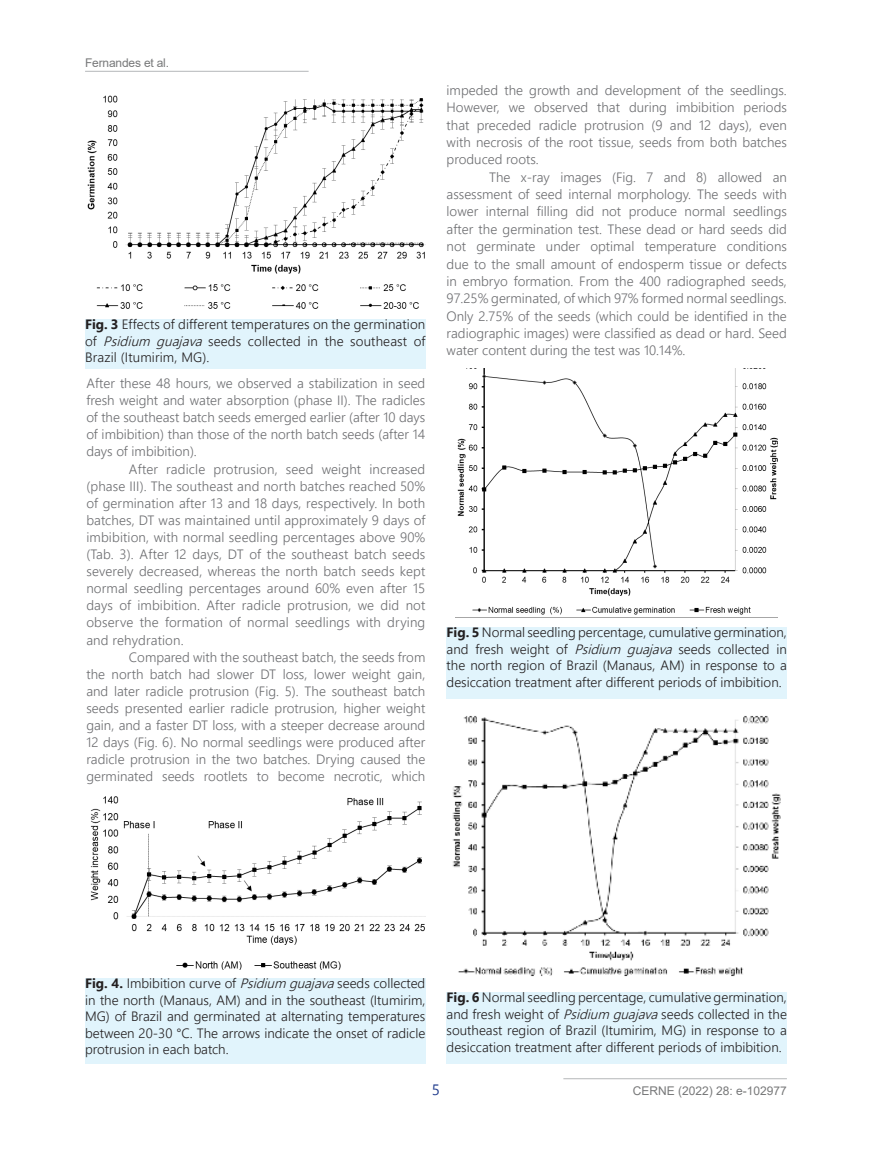
<style>
.page{position:relative;width:872px;height:1149px;background:#fff}
.page>*{position:absolute;margin:0;border:0;box-sizing:border-box;transform-origin:0 0}
.t1{font:15px "Nirmala UI";color:#25408f}
.Corpo_de_Texto{font:300 13.5px/17.1px "Nirmala UI";color:#6c6d70;text-align:justify}
.TítuloFigura{font:300 13.5px/16.5px "Nirmala UI";color:#231f20;text-align:justify}
.TituloTabela{font:300 13.5px/16.5px "Nirmala UI";letter-spacing:.01em;color:#231f20;text-align:justify}
.t2{font:12px "Arial";color:#78797a}
.s1{font-weight:700}
.s2{font-style:italic}
</style>
<div class="page">
<hr style="left:563px;top:1077px;width:224px;height:1px;background:#bdbfc1">
<hr style="left:85px;top:71px;width:223px;height:1px;background:#bdbfc1">
<div style="left:85px;top:319px;width:340px;height:50px;background:#e1f4fc"></div>
<img style="left:87px;top:95px;width:338px;height:214px">
<div style="left:85px;top:978px;width:340px;height:85px;background:#e1f4fc"></div>
<img style="left:90px;top:796px;width:335px;height:173px">
<div style="left:446px;top:627px;width:341px;height:72px;background:#e1f4fc"></div>
<div style="left:446px;top:991px;width:341px;height:72px;background:#e1f4fc"></div>
<img style="left:452px;top:715px;width:329px;height:262px">
<img style="left:457px;top:369px;width:321px;height:246px">
<p class="t2" style="left:85px;top:54px;width:86px">Fernandes et al.</p>
<p class="TituloTabela" style="left:85px;top:315px;width:342px"><span class="s1">Fig. 3</span> Effects of different temperatures on the germination of <span class="s2">Psidium guajava</span> seeds collected in the southeast of Brazil (Itumirim, MG).</p>
<p class="Corpo_de_Texto" style="left:86px;top:374px;width:340px">After these 48 hours, we observed a stabilization in seed fresh weight and water absorption (phase II). The radicles of the southeast batch seeds emerged earlier (after 10 days of imbibition) than those of the north batch seeds (after 14 days of imbibition).</p>
<p class="Corpo_de_Texto" style="left:86px;top:459px;width:340px;text-indent:43px">After radicle protrusion, seed weight increased (phase III). The southeast and north batches reached 50% of germination after 13 and 18 days, respectively. In both batches, DT was maintained until approximately 9 days of imbibition, with normal seedling percentages above 90% (Tab. 3). After 12 days, DT of the southeast batch seeds severely decreased, whereas the north batch seeds kept normal seedling percentages around 60% even after 15 days of imbibition. After radicle protrusion, we did not observe the formation of normal seedlings with drying and rehydration.</p>
<p class="Corpo_de_Texto" style="left:86px;top:647px;width:340px;text-indent:43px">Compared with the southeast batch, the seeds from the north batch had slower DT loss, lower weight gain, and later radicle protrusion (Fig. 5). The southeast batch seeds presented earlier radicle protrusion, higher weight gain, and a faster DT loss, with a steeper decrease around 12 days (Fig. 6). No normal seedlings were produced after radicle protrusion in the two batches. Drying caused the germinated seeds rootlets to become necrotic, which</p>
<p class="Corpo_de_Texto" style="left:446px;top:81px;width:342px">impeded the growth and development of the seedlings.<br>However, we observed that during imbibition periods that preceded radicle protrusion (9 and 12 days), even with necrosis of the root tissue, seeds from both batches produced roots.</p>
<p class="Corpo_de_Texto" style="left:446px;top:167px;width:342px;text-indent:43px">The x-ray images (Fig. 7 and 8) allowed an assessment of seed internal morphology. The seeds with lower internal filling did not produce normal seedlings after the germination test. These dead or hard seeds did not germinate under optimal temperature conditions due to the small amount of endosperm tissue or defects in embryo formation. From the 400 radiographed seeds, 97.25% germinated, of which 97% formed normal seedlings.<br>Only 2.75% of the seeds (which could be identified in the radiographic images) were classified as dead or hard. Seed water content during the test was 10.14%.</p>
<p class="TítuloFigura" style="left:446px;top:623px;width:342px"><span class="s1">Fig. 5</span> Normal seedling percentage, cumulative germination, and fresh weight of <span class="s2">Psidium guajava</span> seeds collected in the north region of Brazil (Manaus, AM) in response to a desiccation treatment after different periods of imbibition.</p>
<p class="TítuloFigura" style="left:85px;top:974px;width:342px"><span class="s1">Fig. 4.</span> Imbibition curve of <span class="s2">Psidium guajava</span>seeds collected in the north (Manaus, AM) and in the southeast (Itumirim, MG) of Brazil and germinated at alternating temperatures between 20-30 °C. The arrows indicate the onset of radicle protrusion in each batch.</p>
<p class="TítuloFigura" style="left:446px;top:987px;width:342px"><span class="s1">Fig. 6</span> Normal seedling percentage, cumulative germination, and fresh weight of <span class="s2">Psidium guajava</span>seeds collected in the southeast region of Brazil (Itumirim, MG) in response to a desiccation treatment after different periods of imbibition.</p>
<p class="t1" style="left:432px;top:1077px;width:10px">5</p>
<p class="t2" style="left:633px;top:1082px;width:156px">CERNE (2022) 28: e-102977</p>
</div>
